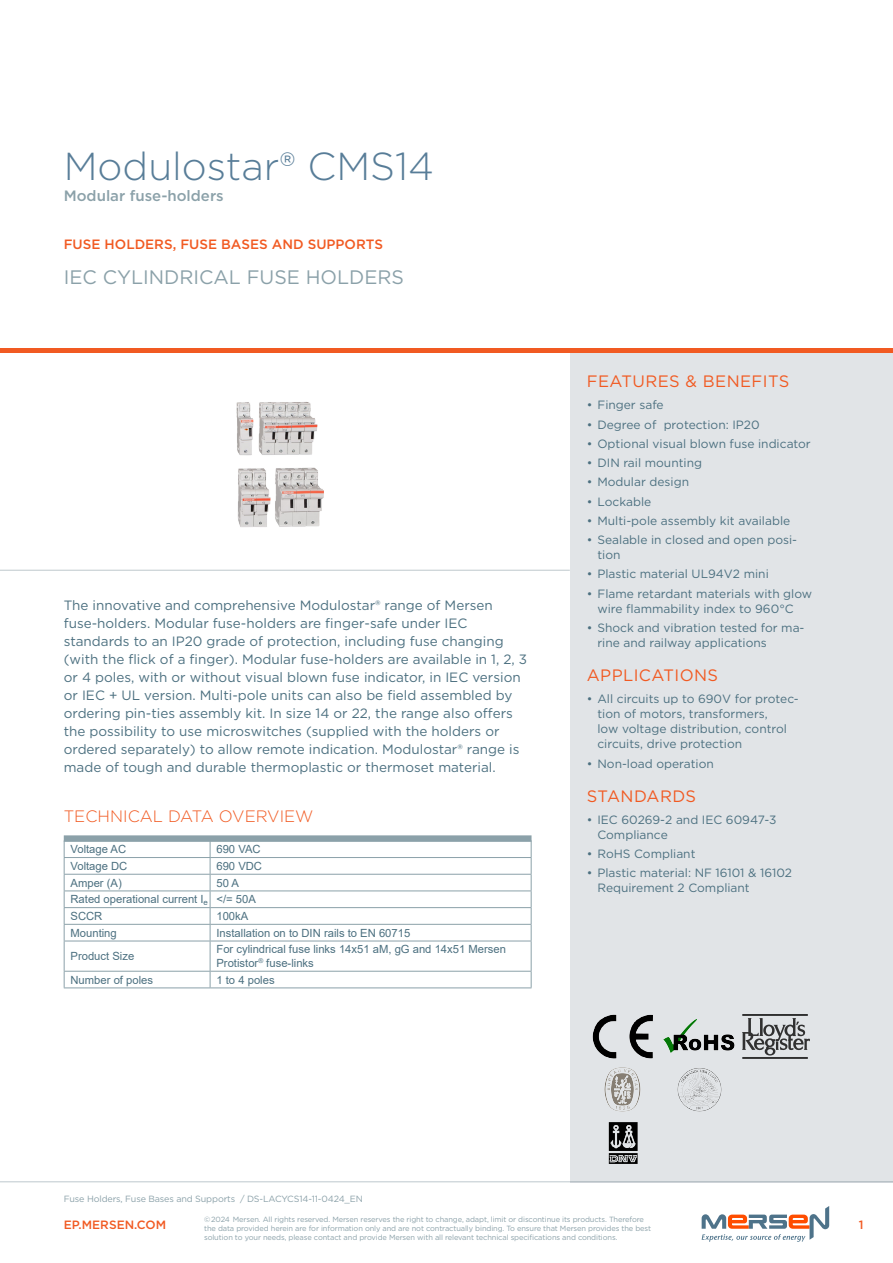
<style>
.page{position:relative;width:893px;height:1263px;background:#fff}
.page>*{position:absolute;margin:0;border:0;box-sizing:border-box;transform-origin:0 0}
.t1{font:300 39px "Gotham";color:#587d98}
.t2{font:19.5px "Gotham";color:#8ba1a9}
.t3{font:16.5px "Gotham";letter-spacing:.025em;color:#f15a22}
.t4{font:300 16.5px "Gotham";color:#f15a22}
.t5{font:500 15px "Gotham";color:#8ba1a9}
.t6{font:13.5px/18px "Gotham";color:#4c7080}
.t7{font:500 13.5px "Gotham";color:#f15a22}
.t8{font:12px/15px "Gotham";color:#4c7080}
.t9{font:500 12px "Gotham";color:#f15a22}
.t10{font:11.25px/16.6px "Arial";color:#4c7080}
.t11{font:9px "Gotham";letter-spacing:-.015em;color:#8ba1a9}
.t12{font:7.5px/9px "Gotham";letter-spacing:-.015em;color:#8ba1a9}
</style>
<div class="page">
<hr style="left:0;top:1181px;width:893px;height:1px;background:#bec8cd">
<div style="left:570px;top:353px;width:323px;height:829px;background:#e1e4e7"></div>
<hr style="left:0;top:349px;width:893px;height:4px;background:#f15a22">
<hr style="left:0;top:570px;width:570px;height:1px;background:#bec8cd">
<svg style="left:702px;top:1206px;width:127px;height:36px"></svg>
<div style="left:64px;top:835px;width:467px;height:7px;background:#8ba1a9"></div>
<hr style="left:64px;top:857px;width:146px;height:1px;background:#8ba1a9">
<hr style="left:210px;top:857px;width:321px;height:1px;background:#8ba1a9">
<hr style="left:64px;top:874px;width:146px;height:1px;background:#8ba1a9">
<hr style="left:210px;top:874px;width:321px;height:1px;background:#8ba1a9">
<hr style="left:64px;top:890px;width:146px;height:1px;background:#8ba1a9">
<hr style="left:210px;top:890px;width:321px;height:1px;background:#8ba1a9">
<hr style="left:64px;top:907px;width:146px;height:1px;background:#8ba1a9">
<hr style="left:210px;top:907px;width:321px;height:1px;background:#8ba1a9">
<hr style="left:64px;top:924px;width:146px;height:1px;background:#8ba1a9">
<svg style="left:64px;top:842px;width:1px;height:99px"></svg>
<hr style="left:210px;top:924px;width:321px;height:1px;background:#8ba1a9">
<svg style="left:210px;top:842px;width:1px;height:99px"></svg>
<svg style="left:531px;top:841px;width:1px;height:100px"></svg>
<hr style="left:64px;top:941px;width:146px;height:1px;background:#8ba1a9">
<hr style="left:64px;top:941px;width:1px;height:30px;background:#8ba1a9">
<hr style="left:210px;top:941px;width:321px;height:1px;background:#8ba1a9">
<hr style="left:210px;top:941px;width:1px;height:30px;background:#8ba1a9">
<hr style="left:531px;top:941px;width:1px;height:30px;background:#8ba1a9">
<hr style="left:64px;top:971px;width:146px;height:1px;background:#8ba1a9">
<svg style="left:64px;top:971px;width:1px;height:16px"></svg>
<hr style="left:64px;top:987px;width:146px;height:1px;background:#8ba1a9">
<hr style="left:210px;top:971px;width:321px;height:1px;background:#8ba1a9">
<svg style="left:210px;top:971px;width:1px;height:16px"></svg>
<svg style="left:531px;top:971px;width:1px;height:16px"></svg>
<hr style="left:210px;top:987px;width:321px;height:1px;background:#8ba1a9">
<img style="left:236px;top:402px;width:88px;height:125px">
<img style="left:592px;top:1014px;width:61px;height:45px">
<img style="left:742px;top:1014px;width:68px;height:45px">
<img style="left:677px;top:1068px;width:45px;height:44px">
<img style="left:608px;top:1122px;width:30px;height:42px">
<img style="left:663px;top:1020px;width:72px;height:33px">
<img style="left:605px;top:1067px;width:36px;height:45px">
<h1 class="t1" style="left:64px;top:142px;width:372px">Modulostar® CMS14</h1>
<p class="t5" style="left:64px;top:186px;width:161px">Modular fuse-holders</p>
<p class="t7" style="left:64px;top:235px;width:321px">FUSE HOLDERS, FUSE BASES AND SUPPORTS</p>
<h2 class="t2" style="left:64px;top:264px;width:342px">IEC CYLINDRICAL FUSE HOLDERS</h2>
<p class="t6" style="left:64px;top:596px;width:465px">The innovative and comprehensive Modulostar® range of Mersen fuse-holders. Modular fuse-holders are finger-safe under IEC standards to an IP20 grade of protection, including fuse changing (with the flick of a finger). Modular fuse-holders are available in 1, 2, 3 or 4 poles, with or without visual blown fuse indicator, in IEC version or IEC + UL version. Multi-pole units can also be field assembled by ordering pin-ties assembly kit. In size 14 or 22, the range also offers the possibility to use microswitches (supplied with the holders or ordered separately) to allow remote indication. Modulostar® range is made of tough and durable thermoplastic or thermoset material.</p>
<p class="t4" style="left:64px;top:805px;width:251px">TECHNICAL DATA OVERVIEW</p>
<p class="t10" style="left:71px;top:841px;width:57px">Voltage AC</p>
<p class="t10" style="left:216px;top:841px;width:46px">690 VAC</p>
<p class="t10" style="left:71px;top:858px;width:58px">Voltage DC</p>
<p class="t10" style="left:216px;top:858px;width:47px">690 VDC</p>
<p class="t10" style="left:71px;top:874px;width:53px">Amper (A)</p>
<p class="t10" style="left:71px;top:874px;width:187px;text-indent:146px">50 A<br>Rated operational current I<sub>e</sub> &lt;/= 50A<br>SCCR</p>
<p class="t10" style="left:216px;top:908px;width:33px">100kA</p>
<p class="t10" style="left:71px;top:924px;width:48px">Mounting</p>
<p class="t10" style="left:216px;top:924px;width:195px">Installation on to DIN rails to EN 60715</p>
<p class="t10" style="left:71px;top:948px;width:65px">Product Size</p>
<p class="t10" style="left:216px;top:943px;width:291px;line-height:13.5px">For cylindrical fuse links 14x51 aM, gG and 14x51 Mersen<br>Protistor<sup>®</sup> fuse-links</p>
<p class="t10" style="left:71px;top:971px;width:84px">Number of poles</p>
<p class="t10" style="left:216px;top:971px;width:60px">1 to 4 poles</p>
<p class="t3" style="left:587px;top:371px;width:204px">FEATURES &amp; BENEFITS</p>
<p class="t8" style="left:587px;top:397px;width:78px">• Finger safe</p>
<p class="t8" style="left:587px;top:417px;width:174px">• Degree of protection: IP20</p>
<p class="t8" style="left:587px;top:436px;width:225px">• Optional visual blown fuse indicator</p>
<p class="t8" style="left:587px;top:455px;width:117px">• DIN rail mounting</p>
<p class="t8" style="left:587px;top:474px;width:104px">• Modular design</p>
<p class="t8" style="left:587px;top:494px;width:66px">• Lockable</p>
<p class="t8" style="left:587px;top:513px;width:205px">• Multi-pole assembly kit available</p>
<p class="t8" style="left:597px;top:532px;width:201px;text-indent:-11px">• Sealable in closed and open posi&shy;tion</p>
<p class="t8" style="left:587px;top:566px;width:183px">• Plastic material UL94V2 mini</p>
<p class="t8" style="left:597px;top:586px;width:216px;text-indent:-11px">• Flame retardant materials with glow wire flammability index to 960°C</p>
<p class="t8" style="left:597px;top:620px;width:209px;text-indent:-11px">• Shock and vibration tested for ma&shy;rine and railway applications</p>
<p class="t3" style="left:587px;top:665px;width:133px">APPLICATIONS</p>
<p class="t8" style="left:597px;top:691px;width:203px;text-indent:-11px">• All circuits up to 690V for protec&shy;tion of motors, transformers,<br>low voltage distribution, control circuits, drive protection</p>
<p class="t8" style="left:587px;top:755px;width:128px">• Non-load operation</p>
<p class="t3" style="left:587px;top:785px;width:111px">STANDARDS</p>
<p class="t8" style="left:597px;top:812px;width:181px;text-indent:-11px">• IEC 60269-2 and IEC 60947-3<br>Compliance</p>
<p class="t8" style="left:587px;top:846px;width:110px">• RoHS Compliant</p>
<p class="t8" style="left:597px;top:865px;width:196px;text-indent:-11px">• Plastic material: NF 16101 &amp; 16102<br>Requirement 2 Compliant</p>
<p class="t11" style="left:64px;top:1193px;width:301px">Fuse Holders, Fuse Bases and Supports / DS-LACYCS14-11-0424_EN</p>
<p class="t9" style="left:64px;top:1217px;width:104px">EP.MERSEN.COM</p>
<p class="t9" style="left:859px;top:1217px;width:6px">1</p>
<p class="t12" style="left:204px;top:1215px;width:448px">©2024 Mersen. All rights reserved. Mersen reserves the right to change, adapt, limit or discontinue its products. Therefore the data provided herein are for information only and are not contractually binding. To ensure that Mersen provides the best solution to your needs, please contact and provide Mersen with all relevant technical specifications and conditions.</p>
</div>
